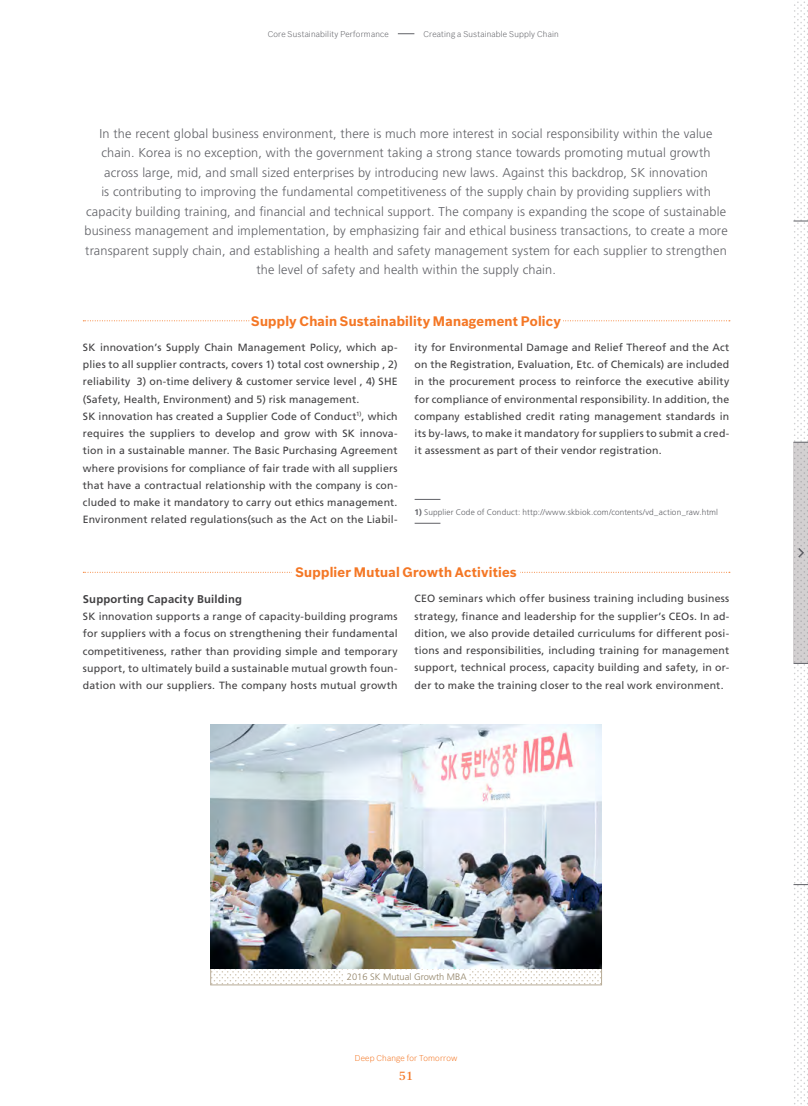
<style>
.page{position:relative;width:808px;height:1106px;background:#fff}
.page>*{position:absolute;margin:0;border:0;box-sizing:border-box;transform-origin:0 0}
.t1{font:700 13.5px "Bosch";letter-spacing:.02em;color:#f47725}
.t2{font:300 12.75px/19.5px "Frutiger";letter-spacing:.015em;color:#606166;text-align:center}
.t3{font:12px "Bosch Serif";color:#f47725}
.t4{font:700 11.25px "Frutiger";letter-spacing:.015em;color:#414042}
.t5{font:10.5px/17.2px "Frutiger";letter-spacing:.015em;color:#414042;text-align:justify}
.t6{font:300 9.3px "Frutiger";color:#918266}
.t7{font:300 8.25px "Frutiger";letter-spacing:.015em;color:#606166}
.t8{font:300 8.25px "Bosch";letter-spacing:.025em;color:#606166}
.t9{font:300 8.25px "Bosch";letter-spacing:.025em;color:#f47725}
.s1{font-weight:700}
</style>
<div class="page">
<svg style="left:793px;top:1px;width:15px;height:1104px"></svg>
<svg style="left:398px;top:33px;width:16px;height:1px"></svg>
<svg style="left:83px;top:320px;width:647px;height:1px"></svg>
<div style="left:250px;top:315px;width:312px;height:12px;background:#fff"></div>
<svg style="left:83px;top:572px;width:647px;height:1px"></svg>
<svg style="left:212px;top:968px;width:388px;height:14px"></svg>
<div style="left:210px;top:900px;width:392px;height:85px;border:1px solid #b7ab97"></div>
<div style="left:344px;top:970px;width:124px;height:11px;background:#fff"></div>
<img style="left:211px;top:724px;width:390px;height:244px">
<div style="left:293px;top:566px;width:227px;height:12px;background:#fff"></div>
<svg style="left:415px;top:499px;width:25px;height:1px"></svg>
<svg style="left:415px;top:523px;width:25px;height:1px"></svg>
<p class="t8" style="left:268px;top:29px;width:123px">Core Sustainability Performance</p>
<p class="t8" style="left:423px;top:29px;width:137px">Creating a Sustainable Supply Chain</p>
<p class="t2" style="left:84px;top:123px;width:645px">In the recent global business environment, there is much more interest in social responsibility within the value chain. Korea is no exception, with the government taking a strong stance towards promoting mutual growth across large, mid, and small sized enterprises by introducing new laws. Against this backdrop, SK innovation<br>is contributing to improving the fundamental competitiveness of the supply chain by providing suppliers with capacity building training, and financial and technical support. The company is expanding the scope of sustainable business management and implementation, by emphasizing fair and ethical business transactions, to create a more transparent supply chain, and establishing a health and safety management system for each supplier to strengthen the level of safety and health within the supply chain.</p>
<p class="t1" style="left:251px;top:313px;width:311px">Supply Chain Sustainability Management Policy</p>
<p class="t5" style="left:83px;top:338px;width:316px;text-align:left">SK innovation’s Supply Chain Management Policy, which ap&shy;plies to all supplier contracts, covers 1) total cost ownership , 2) reliability 3) on-time delivery &amp; customer service level , 4) SHE (Safety, Health, Environment) and 5) risk management.<br>SK innovation has created a Supplier Code of Conduct<sup>1)</sup>, which requires the suppliers to develop and grow with SK innova&shy;tion in a sustainable manner. The Basic Purchasing Agreement where provisions for compliance of fair trade with all suppliers that have a contractual relationship with the company is con&shy;cluded to make it mandatory to carry out ethics management.<br>Environment related regulations(such as the Act on the Liabil-</p>
<p class="t5" style="left:415px;top:338px;width:316px">ity for Environmental Damage and Relief Thereof and the Act on the Registration, Evaluation, Etc. of Chemicals) are included in the procurement process to reinforce the executive ability for compliance of environmental responsibility. In addition, the company established credit rating management standards in its by-laws, to make it mandatory for suppliers to submit a cred&shy;it assessment as part of their vendor registration.</p>
<p class="t7" style="left:415px;top:507px;width:305px"><span class="s1">1)</span> Supplier Code of Conduct: http://www.skbiok.com/contents/vd_action_raw.html</p>
<p class="t1" style="left:295px;top:564px;width:223px">Supplier Mutual Growth Activities</p>
<p class="t4" style="left:83px;top:592px;width:161px">Supporting Capacity Building</p>
<p class="t5" style="left:83px;top:608px;width:316px">SK innovation supports a range of capacity-building programs for suppliers with a focus on strengthening their fundamental competitiveness, rather than providing simple and temporary support, to ultimately build a sustainable mutual growth foun&shy;dation with our suppliers. The company hosts mutual growth</p>
<p class="t5" style="left:415px;top:590px;width:316px">CEO seminars which offer business training including business strategy, finance and leadership for the supplier’s CEOs. In ad&shy;dition, we also provide detailed curriculums for different posi&shy;tions and responsibilities, including training for management support, technical process, capacity building and safety, in or&shy;der to make the training closer to the real work environment.</p>
<p class="t6" style="left:346px;top:971px;width:121px">2016 SK Mutual Growth MBA</p>
<p class="t9" style="left:355px;top:1053px;width:104px">Deep Change for Tomorrow</p>
<p class="t3" style="left:399px;top:1067px;width:16px">51</p>
</div>
